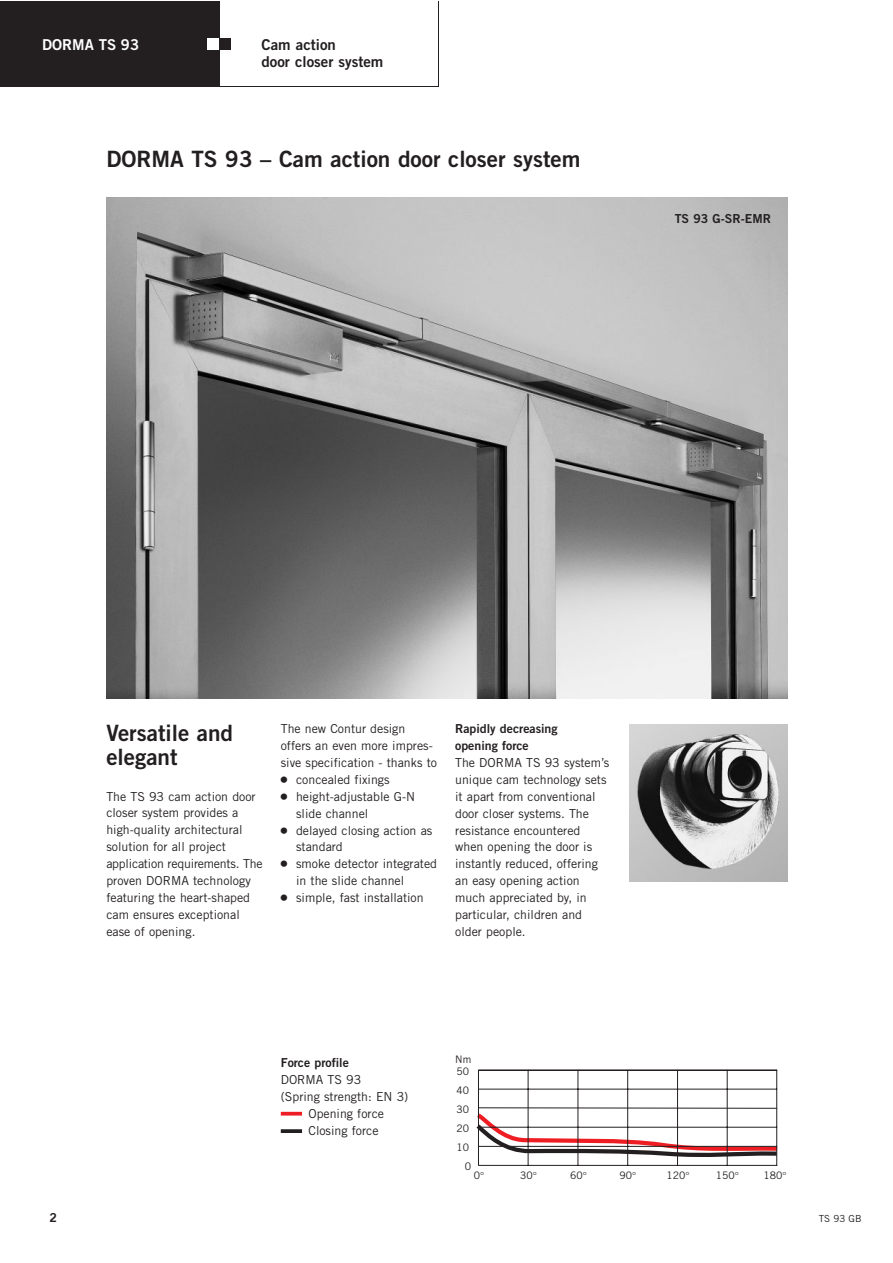
<style>
.page{position:relative;width:893px;height:1263px;background:#fff}
.page>*{position:absolute;margin:0;border:0;box-sizing:border-box;transform-origin:0 0}
.t1{font:22.5px/24px "Trade Gothic Bold Two";color:#231f20}
.t2{font:15px/16.5px "Trade Gothic Bold Two";color:#231f20}
.t3{font:15px "Trade Gothic Bold Two";color:#fff}
.t4{font:12.3px/16.8px "Trade Gothic";color:#231f20}
.t5{font:12.3px/16.8px "Trade Gothic Bold Two";color:#231f20}
.t6{font:10.5px "Trade Gothic";color:#231f20}
.t7{font:10.35px/19px "Trade Gothic";color:#231f20}
.t8{font:9.75px "Trade Gothic";color:#231f20}
.s1{font-family:"Berthold Pi BQ"}
</style>
<div class="page">
<div style="left:0;top:2px;width:219px;height:85px;background:#231f20"></div>
<div style="left:219px;top:38px;width:12px;height:12px;background:#231f20"></div>
<div style="left:207px;top:38px;width:12px;height:12px;background:#fff"></div>
<img style="left:106px;top:197px;width:681px;height:502px">
<svg style="left:476px;top:1069px;width:302px;height:97px"></svg>
<img style="left:629px;top:724px;width:158px;height:158px">
<svg style="left:281px;top:1112px;width:21px;height:4px"></svg>
<svg style="left:281px;top:1129px;width:21px;height:4px"></svg>
<p class="t3" style="left:42px;top:39px;width:99px">DORMA TS 93</p>
<p class="t2" style="left:261px;top:38px;width:123px">Cam action<br>door closer system</p>
<h1 class="t1" style="left:106px;top:149px;width:476px">DORMA TS 93 – Cam action door closer system</h1>
<p class="t5" style="left:674px;top:211px;width:98px">TS 93 G-SR-EMR</p>
<p class="t5" style="left:49px;top:1210px;width:9px">2</p>
<h1 class="t1" style="left:106px;top:723px;width:128px">Versatile and elegant</h1>
<p class="t4" style="left:106px;top:789px;width:158px">The TS 93 cam action door closer system provides a high-quality architectural solution for all project application requirements. The proven DORMA technology featuring the heart-shaped cam ensures exceptional ease of opening.</p>
<p class="t4" style="left:281px;top:722px;width:126px">The new Contur design</p>
<p class="t4" style="left:281px;top:738px;width:153px">offers an even more impres-</p>
<p class="t4" style="left:281px;top:755px;width:158px">sive specification - thanks to</p>
<p class="t4" style="left:281px;top:772px;width:110px"><span class="s1">2</span> concealed fixings</p>
<p class="t4" style="left:281px;top:789px;width:136px"><span class="s1">2</span> height-adjustable G-N</p>
<p class="t4" style="left:296px;top:806px;width:74px">slide channel</p>
<p class="t4" style="left:281px;top:823px;width:153px"><span class="s1">2</span> delayed closing action as</p>
<p class="t4" style="left:296px;top:840px;width:48px">standard</p>
<p class="t4" style="left:281px;top:857px;width:158px"><span class="s1">2</span> smoke detector integrated</p>
<p class="t4" style="left:296px;top:873px;width:110px">in the slide channel</p>
<p class="t4" style="left:281px;top:890px;width:144px"><span class="s1">2</span> simple, fast installation</p>
<p class="t5" style="left:455px;top:722px;width:104px">Rapidly decreasing opening force</p>
<p class="t4" style="left:455px;top:755px;width:156px">The DORMA TS 93 system’s unique cam technology sets it apart from conventional door closer systems. The resistance encountered when opening the door is instantly reduced, offering an easy opening action much appreciated by, in particular, children and older people.</p>
<p class="t5" style="left:281px;top:1055px;width:70px">Force profile</p>
<p class="t4" style="left:281px;top:1072px;width:82px">DORMA TS 93</p>
<p class="t4" style="left:281px;top:1089px;width:129px">(Spring strength: EN 3)</p>
<p class="t4" style="left:308px;top:1106px;width:77px">Opening force</p>
<p class="t4" style="left:308px;top:1123px;width:72px">Closing force</p>
<p class="t7" style="left:455px;top:1051px;width:18px">Nm</p>
<p class="t7" style="left:456px;top:1062px;width:14px">50<br>40</p>
<p class="t7" style="left:456px;top:1100px;width:14px">30</p>
<p class="t7" style="left:456px;top:1120px;width:14px">20<br>10</p>
<p class="t6" style="left:465px;top:1163px;width:8px">0</p>
<p class="t7" style="left:473px;top:1167px;width:8px">0</p>
<p class="t7" style="left:520px;top:1167px;width:14px">30</p>
<p class="t7" style="left:570px;top:1167px;width:14px">60</p>
<p class="t7" style="left:619px;top:1167px;width:14px">90</p>
<p class="t7" style="left:666px;top:1167px;width:20px">120</p>
<p class="t7" style="left:715px;top:1167px;width:20px">150</p>
<p class="t7" style="left:763px;top:1167px;width:20px">180</p>
<p class="t8" style="left:818px;top:1215px;width:44px">TS 93 GB</p>
</div>
